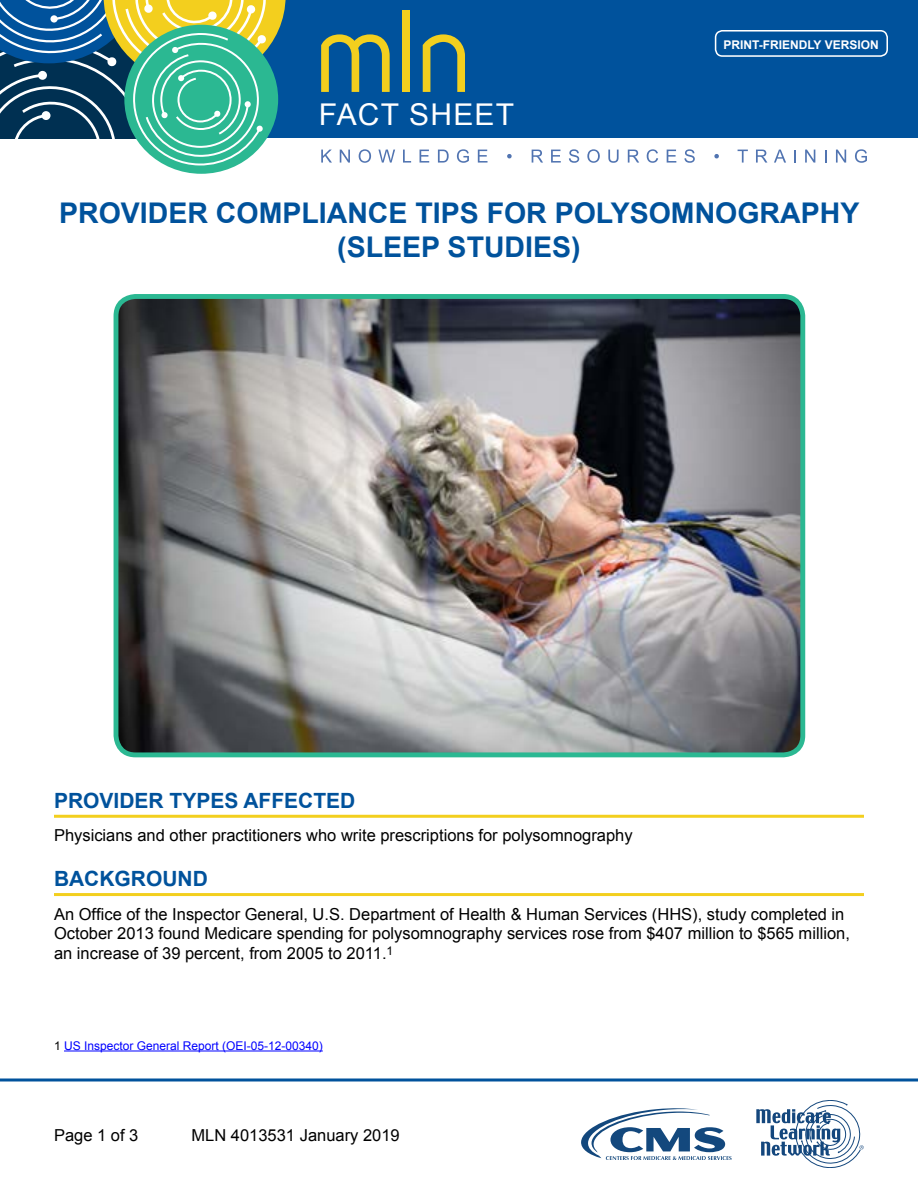
<style>
.page{position:relative;width:918px;height:1188px;background:#fff}
.page>*{position:absolute;margin:0;border:0;box-sizing:border-box;transform-origin:0 0}
.t1{font:30px "Arial";letter-spacing:.04em;color:#fff}
.Booklet_Title{font:700 28.5px/34.2px "Arial";color:#00529c;text-align:center}
.t2{font:700 21px "Arial";color:#00529c}
.t3{font:16.5px/19.8px "Arial";color:#000}
.Footnote{font:12px "Arial";color:#00f}
.t4{font:700 12px "Arial";color:#fff}
.s1{color:#000}
</style>
<div class="page">
<div style="left:0;top:0;width:918px;height:138px;background:#00529c"></div>
<svg style="left:0;top:0;width:286px;height:166px"></svg>
<svg style="left:321px;top:34px;width:69px;height:58px"></svg>
<div style="left:402px;top:11px;width:8px;height:81px;background:#f3cf1e"></div>
<svg style="left:423px;top:34px;width:42px;height:58px"></svg>
<svg style="left:321px;top:150px;width:11px;height:13px"></svg>
<svg style="left:340px;top:150px;width:10px;height:13px"></svg>
<svg style="left:359px;top:149px;width:12px;height:14px"></svg>
<svg style="left:378px;top:150px;width:17px;height:13px"></svg>
<svg style="left:403px;top:150px;width:8px;height:13px"></svg>
<svg style="left:420px;top:150px;width:9px;height:13px"></svg>
<svg style="left:438px;top:150px;width:11px;height:13px"></svg>
<svg style="left:457px;top:149px;width:12px;height:14px"></svg>
<svg style="left:478px;top:150px;width:10px;height:13px"></svg>
<svg style="left:507px;top:154px;width:5px;height:4px"></svg>
<svg style="left:532px;top:150px;width:11px;height:13px"></svg>
<svg style="left:551px;top:150px;width:10px;height:13px"></svg>
<svg style="left:569px;top:149px;width:10px;height:14px"></svg>
<svg style="left:587px;top:149px;width:13px;height:14px"></svg>
<svg style="left:608px;top:150px;width:11px;height:13px"></svg>
<svg style="left:628px;top:150px;width:11px;height:13px"></svg>
<svg style="left:647px;top:149px;width:11px;height:14px"></svg>
<svg style="left:667px;top:150px;width:9px;height:13px"></svg>
<svg style="left:684px;top:149px;width:11px;height:14px"></svg>
<svg style="left:714px;top:154px;width:5px;height:4px"></svg>
<svg style="left:738px;top:150px;width:10px;height:13px"></svg>
<svg style="left:756px;top:150px;width:11px;height:13px"></svg>
<svg style="left:774px;top:150px;width:12px;height:13px"></svg>
<svg style="left:794px;top:150px;width:2px;height:13px"></svg>
<svg style="left:805px;top:150px;width:10px;height:13px"></svg>
<svg style="left:825px;top:150px;width:2px;height:13px"></svg>
<svg style="left:836px;top:150px;width:10px;height:13px"></svg>
<svg style="left:855px;top:149px;width:12px;height:14px"></svg>
<svg style="left:581px;top:1108px;width:151px;height:52px"></svg>
<svg style="left:756px;top:1100px;width:108px;height:68px"></svg>
<svg style="left:0;top:1078px;width:918px;height:4px;background:#3f7db4"></svg>
<div style="left:715px;top:30px;width:173px;height:27px;border:2px solid #fff;border-radius:7px"></div>
<img style="left:116px;top:300px;width:687px;height:455px">
<div style="left:114px;top:294px;width:691px;height:463px;border:5px solid #2bb892;border-radius:20px"></div>
<hr style="left:54px;top:815px;width:810px;height:3px;background:#f3cf1e">
<hr style="left:54px;top:893px;width:810px;height:3px;background:#f3cf1e">
<hr style="left:64px;top:1051px;width:259px;height:1px;background:#00f">
<h1 class="t1" style="left:319px;top:95px;width:197px">FACT SHEET</h1>
<p class="t4" style="left:723px;top:36px;width:157px">PRINT-FRIENDLY VERSION</p>
<p class="Booklet_Title" style="left:59px;top:197px;width:802px">PROVIDER COMPLIANCE TIPS FOR POLYSOMNOGRAPHY (SLEEP STUDIES)</p>
<h1 class="t2" style="left:54px;top:787px;width:303px">PROVIDER TYPES AFFECTED</h1>
<p class="t3" style="left:54px;top:826px;width:580px">Physicians and other practitioners who write prescriptions for polysomnography</p>
<h1 class="t2" style="left:54px;top:865px;width:155px">BACKGROUND</h1>
<p class="t3" style="left:54px;top:904px;width:797px">An Office of the Inspector General, U.S. Department of Health &amp; Human Services (HHS), study completed in<br>October 2013 found Medicare spending for polysomnography services rose from $407 million to $565 million, an increase of 39 percent, from 2005 to 2011.<sup>1</sup></p>
<p class="Footnote" style="left:54px;top:1038px;width:270px"><span class="s1">1</span> US Inspector General Report (OEI-05-12-00340)</p>
<p class="t3" style="left:54px;top:1125px;width:86px">Page 1 of 3</p>
<p class="t3" style="left:192px;top:1125px;width:210px">MLN 4013531 January 2019</p>
</div>
